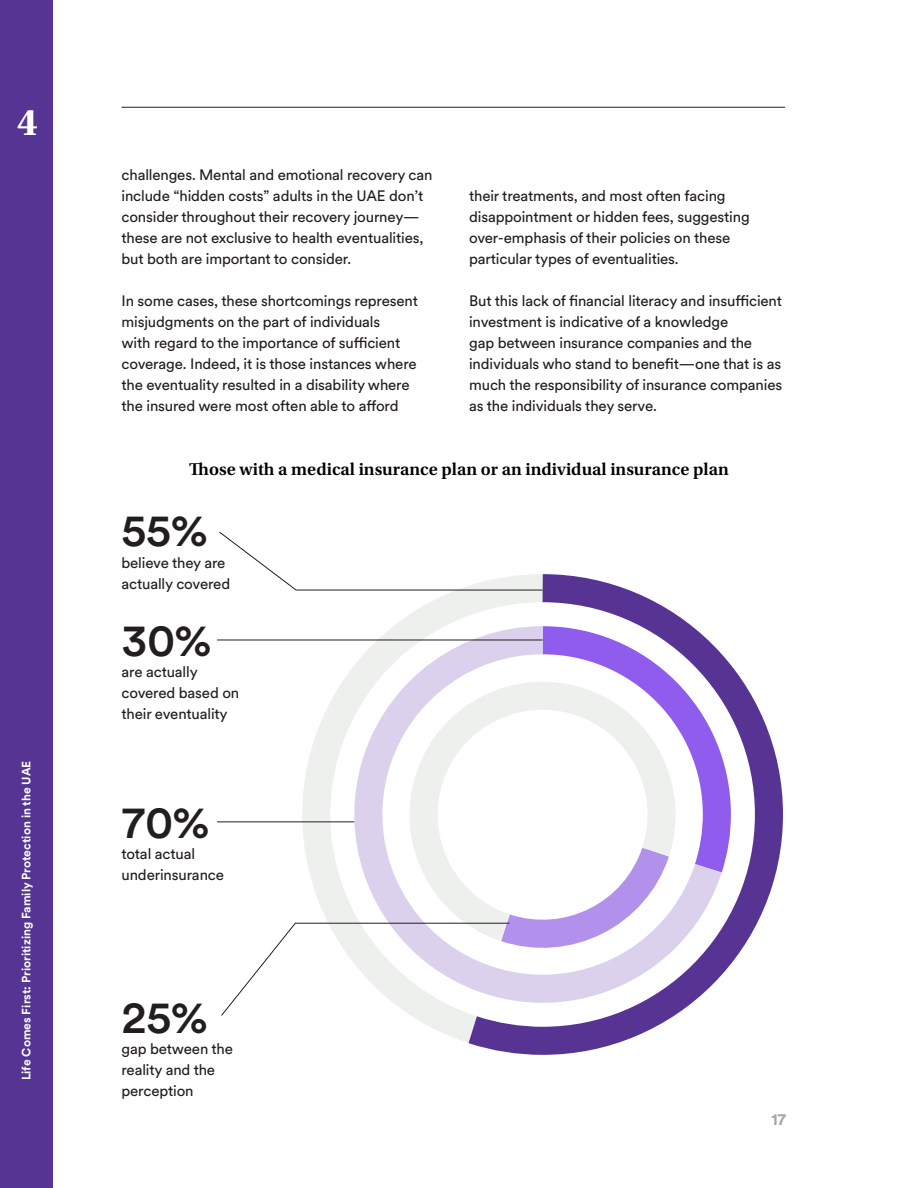
<style>
.page{position:relative;width:918px;height:1188px;background:#fff}
.page>*{position:absolute;margin:0;border:0;box-sizing:border-box;transform-origin:0 0}
.t1{font:500 45.3px "Circular XX";letter-spacing:-.01em;color:#221e1f}
.t2{font:700 39.45px "Utopia Std";color:#fff}
.t3{font:600 18px "Utopia Std";color:#000}
.t4{font:700 16.5px "Circular XX";color:#a3a7a9}
.t5{font:15px/21px "Circular XX";letter-spacing:-.01em;color:#221e1f}
.t6{font:700 12px "Circular XX";color:#fff}
</style>
<div class="page">
<div style="left:0;top:0;width:53px;height:1188px;background:#563493"></div>
<hr style="left:122px;top:107px;width:663px;height:1px;background:#221e1f">
<svg style="left:289px;top:590px;width:148px;height:440px"></svg>
<svg style="left:437px;top:574px;width:346px;height:481px"></svg>
<svg style="left:347px;top:612px;width:397px;height:398px"></svg>
<svg style="left:374px;top:646px;width:302px;height:171px"></svg>
<hr style="left:217px;top:640px;width:326px;height:1px;background:#221e1f">
<svg style="left:221px;top:817px;width:470px;height:199px"></svg>
<svg style="left:219px;top:532px;width:324px;height:58px"></svg>
<hr style="left:217px;top:822px;width:137px;height:1px;background:#221e1f">
<h2 class="t2" style="left:17px;top:99px;width:22px">4</h2>
<p class="t6" style="left:18px;top:1080px;width:321px;rotate:-90deg">Life Comes First: Prioritizing Family Protection in the UAE</p>
<p class="t5" style="left:122px;top:164px;width:313px">challenges. Mental and emotional recovery can include “hidden costs” adults in the UAE don’t consider throughout their recovery journey— these are not exclusive to health eventualities, but both are important to consider.</p>
<p class="t5" style="left:122px;top:290px;width:298px">In some cases, these shortcomings represent misjudgments on the part of individuals<br>with regard to the importance of sufficient coverage. Indeed, it is those instances where the eventuality resulted in a disability where the insured were most often able to afford</p>
<p class="t5" style="left:469px;top:185px;width:282px">their treatments, and most often facing disappointment or hidden fees, suggesting over-emphasis of their policies on these particular types of eventualities.</p>
<p class="t5" style="left:469px;top:290px;width:315px">But this lack of financial literacy and insufficient investment is indicative of a knowledge<br>gap between insurance companies and the individuals who stand to benefit—one that is as much the responsibility of insurance companies as the individuals they serve.</p>
<p class="t3" style="left:189px;top:459px;width:541px">Those with a medical insurance plan or an individual insurance plan</p>
<h1 class="t1" style="left:122px;top:499px;width:88px">55%</h1>
<p class="t5" style="left:122px;top:552px;width:110px">believe they are actually covered</p>
<h1 class="t1" style="left:122px;top:609px;width:91px">30%</h1>
<p class="t5" style="left:122px;top:661px;width:119px">are actually covered based on their eventuality</p>
<h1 class="t1" style="left:122px;top:791px;width:89px">70%</h1>
<p class="t5" style="left:122px;top:843px;width:104px">total actual underinsurance</p>
<h1 class="t1" style="left:122px;top:986px;width:88px">25%</h1>
<p class="t5" style="left:122px;top:1038px;width:113px">gap between the reality and the perception</p>
<p class="t4" style="left:771px;top:1108px;width:17px">17</p>
</div>
